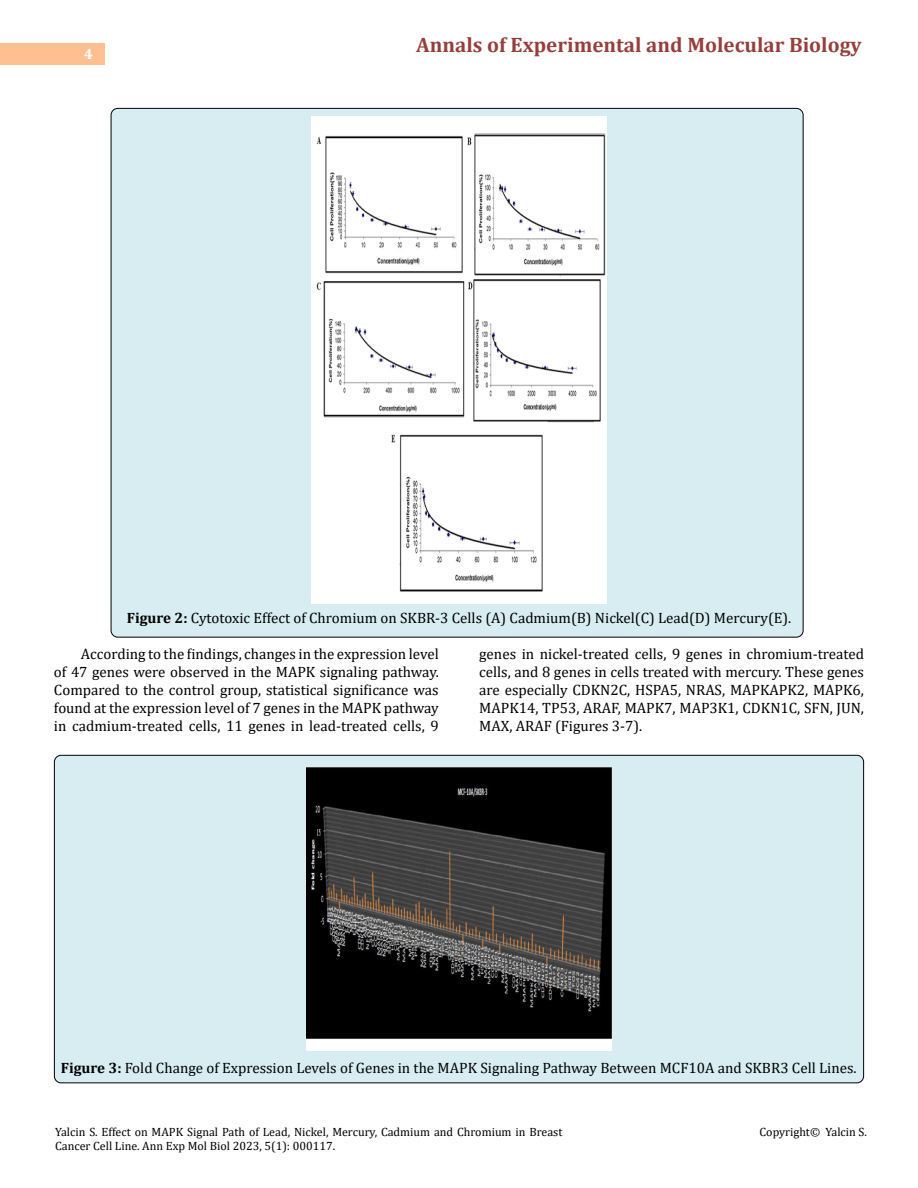
<style>
.page{position:relative;width:918px;height:1188px;background:#fff}
.page>*{position:absolute;margin:0;border:0;box-sizing:border-box;transform-origin:0 0}
.t1{font:700 21px "Cambria";color:#953f3c}
.t2{font:15px/18px "Cambria";color:#000;text-align:justify}
.t3{font:700 15px "Cambria";color:#fff}
.t4{font:12px/14.4px "Cambria";color:#000}
.s1{font-weight:700}
</style>
<div class="page">
<div style="left:0;top:43px;width:105px;height:21px;background:#ffbf91"></div>
<div style="left:54px;top:755px;width:810px;height:328px;background:#d8edf2;border-radius:7px"></div>
<div style="left:111px;top:108px;width:692px;height:529px;background:#d8edf2;border-radius:7px"></div>
<img style="left:311px;top:117px;width:296px;height:487px">
<img style="left:306px;top:767px;width:306px;height:283px">
<p class="t3" style="left:84px;top:44px;width:10px">4</p>
<h1 class="t1" style="left:416px;top:30px;width:447px">Annals of Experimental and Molecular Biology</h1>
<p class="t2" style="left:127px;top:609px;width:666px"><span class="s1">Figure 2:</span> Cytotoxic Effect of Chromium on SKBR-3 Cells (A) Cadmium(B) Nickel(C) Lead(D) Mercury(E).</p>
<p class="t2" style="left:54px;top:645px;width:386px;text-indent:27px">According to the findings, changes in the expression level of 47 genes were observed in the MAPK signaling pathway.<br>Compared to the control group, statistical significance was found at the expression level of 7 genes in the MAPK pathway in cadmium-treated cells, 11 genes in lead-treated cells, 9</p>
<p class="t2" style="left:479px;top:645px;width:386px">genes in nickel-treated cells, 9 genes in chromium-treated cells, and 8 genes in cells treated with mercury. These genes are especially CDKN2C, HSPA5, NRAS, MAPKAPK2, MAPK6, MAPK14, TP53, ARAF, MAPK7, MAP3K1, CDKN1C, SFN, JUN, MAX, ARAF (Figures 3-7).</p>
<p class="t2" style="left:61px;top:1059px;width:797px"><span class="s1">Figure 3:</span> Fold Change of Expression Levels of Genes in the MAPK Signaling Pathway Between MCF10A and SKBR3 Cell Lines.</p>
<p class="t4" style="left:55px;top:1124px;width:509px">Yalcin S. Effect on MAPK Signal Path of Lead, Nickel, Mercury, Cadmium and Chromium in Breast<br>Cancer Cell Line. Ann Exp Mol Biol 2023, 5(1): 000117.</p>
<p class="t4" style="left:760px;top:1124px;width:109px">Copyright© Yalcin S.</p>
</div>
